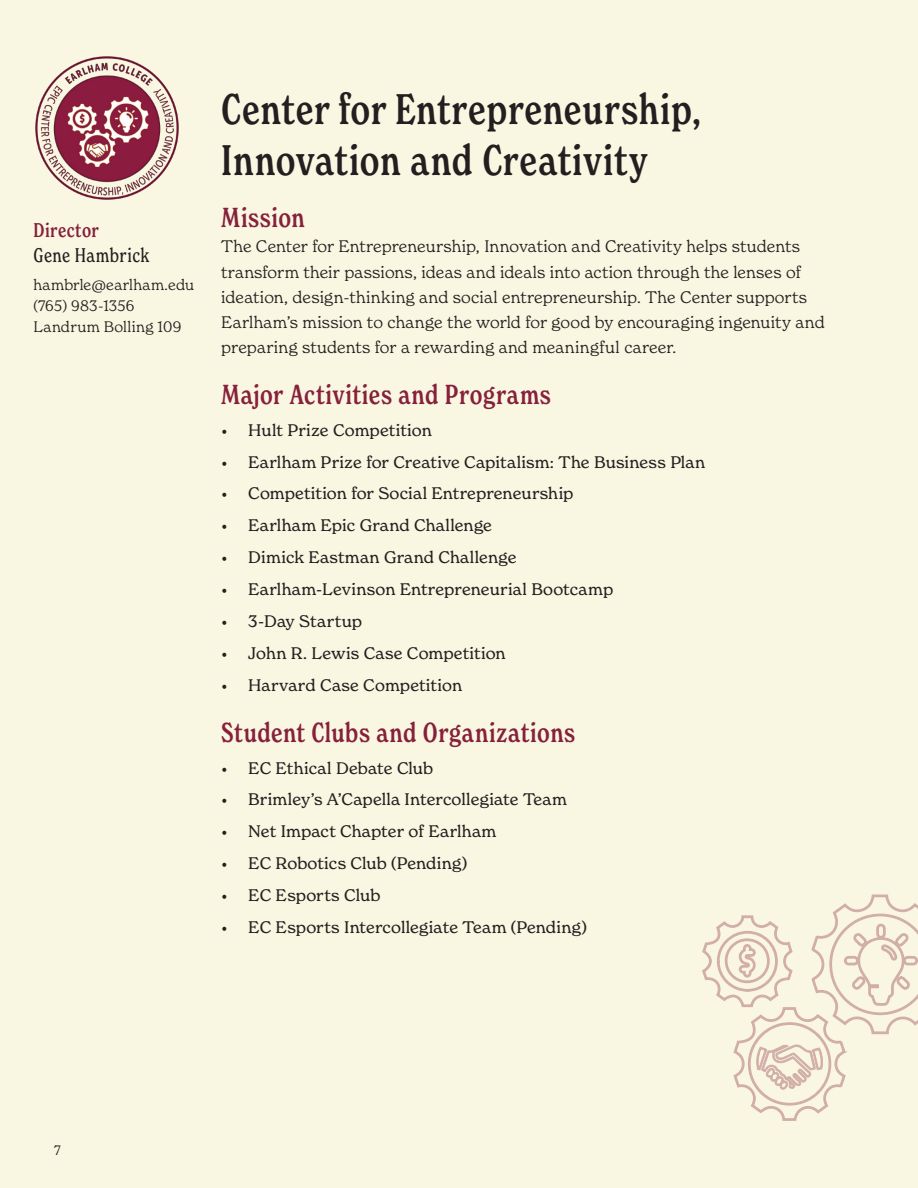
<style>
.page{position:relative;width:918px;height:1188px;background:#f9f6e1}
.page>*{position:absolute;margin:0;border:0;box-sizing:border-box;transform-origin:0 0}
.t1{font:500 condensed 42px/50.4px "New Spirit";letter-spacing:.015em;color:#231f20}
.t2{font:500 condensed 27px "New Spirit";letter-spacing:.02em;color:#86203b}
.t3{font:condensed 19.5px "New Spirit";letter-spacing:.02em;color:#231f20}
.t4{font:500 condensed 19.5px "New Spirit";letter-spacing:.025em;color:#86203b}
.t5{font:16.5px "New Spirit";letter-spacing:.01em;color:#231f20}
.t6{font:300 16.5px/25.2px "New Spirit";letter-spacing:.005em;color:#231f20}
.t7{font:300 15px "New Spirit";letter-spacing:.02em;color:#231f20}
.t8{font:300 13.5px "New Spirit";color:#231f20}
</style>
<div class="page">
<img style="left:35px;top:56px;width:144px;height:144px">
<svg style="left:702px;top:894px;width:216px;height:227px"></svg>
<p class="t4" style="left:33px;top:218px;width:67px">Director</p>
<p class="t3" style="left:33px;top:243px;width:117px">Gene Hambrick</p>
<p class="t7" style="left:33px;top:275px;width:162px">hambrle@earlham.edu</p>
<p class="t7" style="left:33px;top:296px;width:102px">(765) 983-1356</p>
<p class="t7" style="left:33px;top:317px;width:149px">Landrum Bolling 109</p>
<p class="t1" style="left:221px;top:84px;width:481px">Center for Entrepreneurship,<br>Innovation and Creativity</p>
<p class="t2" style="left:221px;top:201px;width:85px">Mission</p>
<p class="t6" style="left:221px;top:234px;width:605px">The Center for Entrepreneurship, Innovation and Creativity helps students transform their passions, ideas and ideals into action through the lenses of ideation, design-thinking and social entrepreneurship. The Center supports Earlham’s mission to change the world for good by encouraging ingenuity and preparing students for a rewarding and meaningful career.</p>
<p class="t2" style="left:221px;top:377px;width:331px">Major Activities and Programs</p>
<p class="t5" style="left:221px;top:420px;width:212px">• Hult Prize Competition</p>
<p class="t5" style="left:221px;top:451px;width:485px">• Earlham Prize for Creative Capitalism: The Business Plan</p>
<p class="t5" style="left:221px;top:483px;width:354px">• Competition for Social Entrepreneurship</p>
<p class="t5" style="left:221px;top:515px;width:272px">• Earlham Epic Grand Challenge</p>
<p class="t5" style="left:221px;top:547px;width:297px">• Dimick Eastman Grand Challenge</p>
<p class="t5" style="left:221px;top:579px;width:394px">• Earlham-Levinson Entrepreneurial Bootcamp</p>
<p class="t5" style="left:221px;top:611px;width:142px">• 3-Day Startup</p>
<p class="t5" style="left:221px;top:643px;width:286px">• John R. Lewis Case Competition</p>
<p class="t5" style="left:221px;top:675px;width:242px">• Harvard Case Competition</p>
<p class="t2" style="left:221px;top:715px;width:355px">Student Clubs and Organizations</p>
<p class="t5" style="left:221px;top:757px;width:214px">• EC Ethical Debate Club</p>
<p class="t5" style="left:221px;top:789px;width:347px">• Brimley’s A’Capella Intercollegiate Team</p>
<p class="t5" style="left:221px;top:821px;width:277px">• Net Impact Chapter of Earlham</p>
<p class="t5" style="left:221px;top:853px;width:248px">• EC Robotics Club (Pending)</p>
<p class="t5" style="left:221px;top:885px;width:161px">• EC Esports Club</p>
<p class="t5" style="left:221px;top:917px;width:367px">• EC Esports Intercollegiate Team (Pending)</p>
<p class="t8" style="left:54px;top:1142px;width:8px">7</p>
</div>
